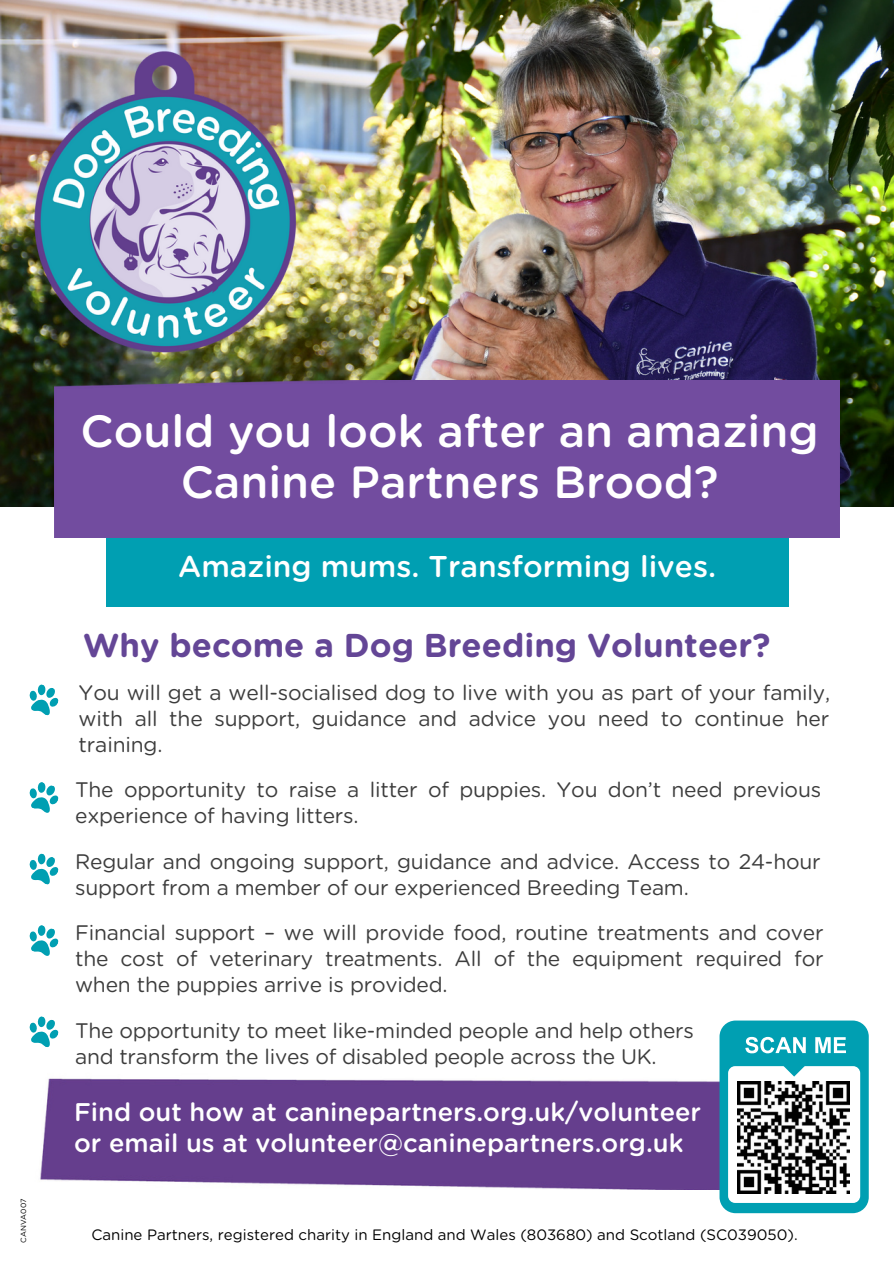
<style>
.page{position:relative;width:894px;height:1264px;background:#fff}
.page>*{position:absolute;margin:0;border:0;box-sizing:border-box;transform-origin:0 0}
.t1{font:500 45px/50.7px "Gotham Rounded";color:#fff;text-align:center}
.t2{font:700 33px "Gotham Rounded";color:#644696}
.t3{font:500 30px "Gotham Rounded";color:#fff}
.t4{font:500 25.5px/31.5px "Gotham Rounded";color:#fff}
.t5{font:21px/26px "Gotham Rounded";letter-spacing:-.01em;color:#3d3d3d;text-align:justify}
.t6{font:15px "Gotham Rounded";color:#000}
.t7{font:7.5px "Gotham Rounded";color:#000}
</style>
<div class="page">
<img style="left:0;top:0;width:893px;height:507px">
<div style="left:106px;top:511px;width:682px;height:95px;background:#009fb2"></div>
<div style="left:55px;top:380px;width:783px;height:157px;background:#724c9f"></div>
<img style="left:24px;top:18px;width:301px;height:367px">
<img style="left:40px;top:1078px;width:679px;height:111px">
<div style="left:719px;top:1020px;width:149px;height:193px;background:#009fb2;border-radius:16px"></div>
<div style="left:727px;top:1066px;width:132px;height:136px;background:#fff;border-radius:7px"></div>
<svg style="left:780px;top:1066px;width:27px;height:10px"></svg>
<svg style="left:745px;top:1036px;width:60px;height:17px"></svg>
<svg style="left:815px;top:1037px;width:30px;height:16px"></svg>
<img style="left:737px;top:1081px;width:112px;height:112px">
<svg style="left:29px;top:684px;width:30px;height:32px"></svg>
<svg style="left:29px;top:782px;width:30px;height:31px"></svg>
<svg style="left:29px;top:853px;width:30px;height:32px"></svg>
<svg style="left:29px;top:925px;width:30px;height:31px"></svg>
<svg style="left:29px;top:1016px;width:30px;height:32px"></svg>
<p class="t7" style="left:20px;top:1242px;width:46px;rotate:-90deg">CANVA007</p>
<p class="t1" style="left:81px;top:408px;width:739px">Could you look after an amazing<br>Canine Partners Brood?</p>
<p class="t3" style="left:178px;top:553px;width:539px">Amazing mums. Transforming lives.</p>
<p class="t2" style="left:83px;top:631px;width:688px">Why become a Dog Breeding Volunteer?</p>
<p class="t5" style="left:79px;top:680px;width:752px">You will get a well-socialised dog to live with you as part of your family, with all the support, guidance and advice you need to continue her training.</p>
<p class="t5" style="left:75px;top:778px;width:747px">The opportunity to raise a litter of puppies. You don’t need previous experience of having litters.</p>
<p class="t5" style="left:75px;top:849px;width:746px">Regular and ongoing support, guidance and advice. Access to 24-hour support from a member of our experienced Breeding Team.</p>
<p class="t5" style="left:75px;top:921px;width:749px">Financial support – we will provide food, routine treatments and cover the cost of veterinary treatments. All of the equipment required for when the puppies arrive is provided.</p>
<p class="t5" style="left:75px;top:1018px;width:620px">The opportunity to meet like-minded people and help others</p>
<p class="t5" style="left:75px;top:1044px;width:583px">and transform the lives of disabled people across the UK.</p>
<p class="t4" style="left:74px;top:1097px;width:628px">Find out how at caninepartners.org.uk/volunteer or email us at volunteer@caninepartners.org.uk</p>
<p class="t6" style="left:91px;top:1227px;width:707px">Canine Partners, registered charity in England and Wales (803680) and Scotland (SC039050).</p>
</div>
